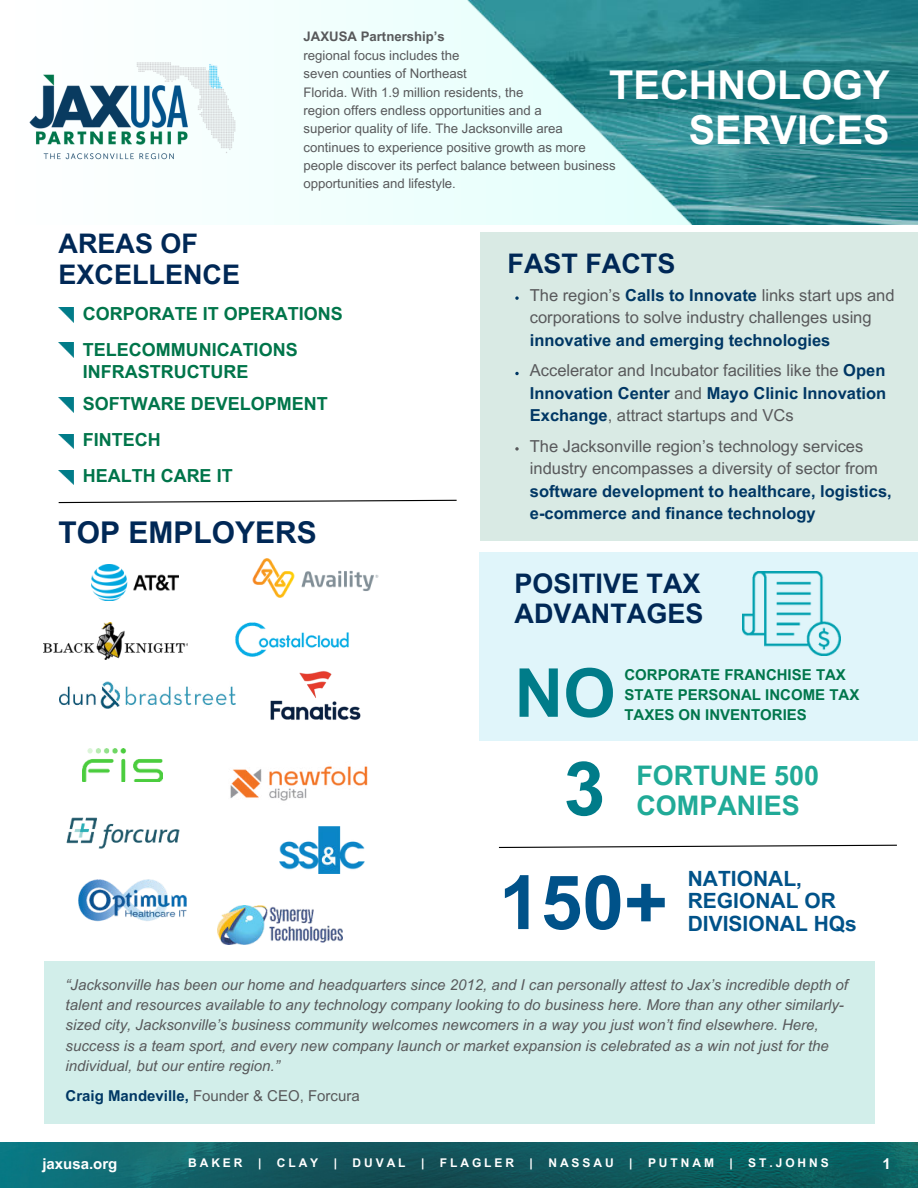
<style>
.page{position:relative;width:918px;height:1188px;background:#fff}
.page>*{position:absolute;margin:0;border:0;box-sizing:border-box;transform-origin:0 0}
.t1{font:700 75px "Arial MT Pro";color:#005289}
.t2{font:700 75px "Arial MT Pro";color:#007c89}
.t3{font:700 67.5px "Arial MT Pro";color:#007c89}
.t4{font:700 39.75px/45px "Arial MT Pro";color:#fff;text-align:right}
.t5{font:700 30px "Arial MT Pro";color:#002856}
.t6{font:700 27px/30.3px "Arial MT Pro";color:#002856}
.t7{font:700 27px "Arial MT Pro";color:#20aa97}
.t8{font:700 21px/22.5px "Arial MT Pro";color:#005289}
.t9{font:700 18px/36px "Arial MT Pro";color:#00754a}
.t10{font:16.5px/22.5px "Arial MT Pro";color:#58595b}
.t11{font:700 16.5px/22.5px "Arial MT Pro";color:#003764}
.t12{font:italic 15px/20.2px "Arial MT Pro";color:#58595b}
.t13{font:700 15px/20.2px "Arial MT Pro";color:#00764b}
.t14{font:15px "Arial MT Pro";color:#58595b}
.t15{font:700 15px "Arial MT Pro";color:#fff}
.t16{font:13.2px/18.3px "Arial MT Pro";color:#58595b}
.t17{font:700 13.2px "Arial MT Pro";color:#58595b}
.t18{font:700 12px "Arial MT Pro";letter-spacing:.245em;color:#fff}
.s1{font-weight:700;color:#003764}
.s2{font-weight:400;color:#58595b}
</style>
<div class="page">
<img style="left:249px;top:0;width:669px;height:225px">
<img style="left:29px;top:47px;width:235px;height:130px">
<img style="left:59px;top:307px;width:14px;height:15px">
<img style="left:59px;top:342px;width:14px;height:15px">
<img style="left:59px;top:397px;width:14px;height:15px">
<img style="left:59px;top:434px;width:14px;height:15px">
<img style="left:59px;top:470px;width:14px;height:15px">
<div style="left:480px;top:232px;width:437px;height:309px;background:#d9eae4"></div>
<svg style="left:58px;top:499px;width:399px;height:5px"></svg>
<div style="left:44px;top:961px;width:830px;height:163px;background:#d2eeea"></div>
<div style="left:480px;top:552px;width:438px;height:188px;background:#e0f5fa"></div>
<img style="left:743px;top:572px;width:97px;height:83px">
<svg style="left:498px;top:844px;width:399px;height:4px"></svg>
<img style="left:0;top:1143px;width:918px;height:45px">
<img style="left:92px;top:564px;width:86px;height:36px">
<img style="left:44px;top:623px;width:144px;height:37px">
<img style="left:60px;top:682px;width:175px;height:27px">
<img style="left:83px;top:748px;width:80px;height:34px">
<img style="left:66px;top:817px;width:114px;height:32px">
<img style="left:78px;top:879px;width:109px;height:43px">
<img style="left:252px;top:558px;width:127px;height:40px">
<img style="left:235px;top:622px;width:114px;height:35px">
<img style="left:270px;top:671px;width:91px;height:49px">
<img style="left:230px;top:766px;width:138px;height:35px">
<img style="left:280px;top:827px;width:84px;height:46px">
<img style="left:217px;top:906px;width:125px;height:39px">
<svg style="left:515px;top:296px;width:4px;height:4px"></svg>
<svg style="left:515px;top:372px;width:4px;height:3px"></svg>
<svg style="left:515px;top:447px;width:4px;height:4px"></svg>
<p class="t17" style="left:304px;top:29px;width:143px">JAXUSA Partnership’s</p>
<p class="t16" style="left:304px;top:47px;width:314px">regional focus includes the<br>seven counties of Northeast<br>Florida. With 1.9 million residents, the<br>region offers endless opportunities and a<br>superior quality of life. The Jacksonville area continues to experience positive growth as more people discover its perfect balance between business opportunities and lifestyle.</p>
<h3 class="t4" style="left:609px;top:64px;width:282px">TECHNOLOGY<br>SERVICES</h3>
<h3 class="t6" style="left:59px;top:230px;width:183px">AREAS OF<br>EXCELLENCE</h3>
<p class="t9" style="left:83px;top:296px;width:262px">CORPORATE IT OPERATIONS<br>TELECOMMUNICATIONS</p>
<p class="t9" style="left:83px;top:357px;width:247px;line-height:31.5px">INFRASTRUCTURE<br>SOFTWARE DEVELOPMENT</p>
<p class="t9" style="left:83px;top:422px;width:151px">FINTECH<br>HEALTH CARE IT</p>
<h3 class="t5" style="left:59px;top:515px;width:260px">TOP EMPLOYERS</h3>
<h3 class="t6" style="left:508px;top:250px;width:169px">FAST FACTS</h3>
<p class="t10" style="left:530px;top:285px;width:366px">The region’s <span class="s1">Calls to Innovate</span> links start ups and corporations to solve industry challenges using</p>
<p class="t10" style="left:530px;top:326px;width:357px;line-height:30.3px"><span class="s1">innovative and emerging technologies<br></span>Accelerator and Incubator facilities like the <span class="s1">Open</span></p>
<p class="t11" style="left:530px;top:382px;width:358px">Innovation Center <span class="s2">and</span> Mayo Clinic Innovation<br>Exchange<span class="s2">, attract startups and VCs</span></p>
<p class="t10" style="left:530px;top:435px;width:350px">The Jacksonville region’s technology services industry encompasses a diversity of sector from</p>
<p class="t11" style="left:530px;top:480px;width:363px">software development to healthcare, logistics, e-commerce and finance technology</p>
<h3 class="t6" style="left:515px;top:569px;width:190px">POSITIVE TAX<br>ADVANTAGES</h3>
<h2 class="t3" style="left:515px;top:653px;width:103px">NO</h2>
<p class="t13" style="left:624px;top:665px;width:236px">CORPORATE FRANCHISE TAX<br>STATE PERSONAL INCOME TAX</p>
<p class="t13" style="left:624px;top:705px;width:184px">TAXES ON INVENTORIES</p>
<h1 class="t2" style="left:564px;top:745px;width:43px">3</h1>
<h3 class="t7" style="left:636px;top:759px;width:184px">FORTUNE 500</h3>
<h3 class="t7" style="left:636px;top:790px;width:165px">COMPANIES</h3>
<h1 class="t1" style="left:499px;top:859px;width:170px">150+</h1>
<h3 class="t8" style="left:688px;top:868px;width:150px">NATIONAL,<br>REGIONAL OR</h3>
<h3 class="t8" style="left:688px;top:913px;width:171px">DIVISIONAL HQs</h3>
<p class="t12" style="left:66px;top:975px;width:784px">“Jacksonville has been our home and headquarters since 2012, and I can personally attest to Jax’s incredible depth of talent and resources available to any technology company looking to do business here. More than any other similarly&shy;sized city, Jacksonville’s business community welcomes newcomers in a way you just won’t find elsewhere. Here, success is a team sport, and every new company launch or market expansion is celebrated as a win not just for the individual, but our entire region.”</p>
<p class="t14" style="left:66px;top:1087px;width:296px"><span class="s1">Craig Mandeville,</span> Founder &amp; CEO, Forcura</p>
<p class="t15" style="left:42px;top:1155px;width:77px">jaxusa.org</p>
<p class="t15" style="left:882px;top:1155px;width:10px">1</p>
<p class="t18" style="left:188px;top:1156px;width:56px">BAKER</p>
<p class="t18" style="left:258px;top:1156px;width:5px">|</p>
<p class="t18" style="left:277px;top:1156px;width:43px">CLAY</p>
<p class="t18" style="left:334px;top:1156px;width:5px">|</p>
<p class="t18" style="left:353px;top:1156px;width:55px">DUVAL</p>
<p class="t18" style="left:421px;top:1156px;width:5px">|</p>
<p class="t18" style="left:440px;top:1156px;width:76px">FLAGLER</p>
<p class="t18" style="left:530px;top:1156px;width:5px">|</p>
<p class="t18" style="left:548px;top:1156px;width:67px">NASSAU</p>
<p class="t18" style="left:629px;top:1156px;width:5px">|</p>
<p class="t18" style="left:648px;top:1156px;width:67px">PUTNAM</p>
<p class="t18" style="left:729px;top:1156px;width:5px">|</p>
<p class="t18" style="left:748px;top:1156px;width:82px">ST.JOHNS</p>
</div>
